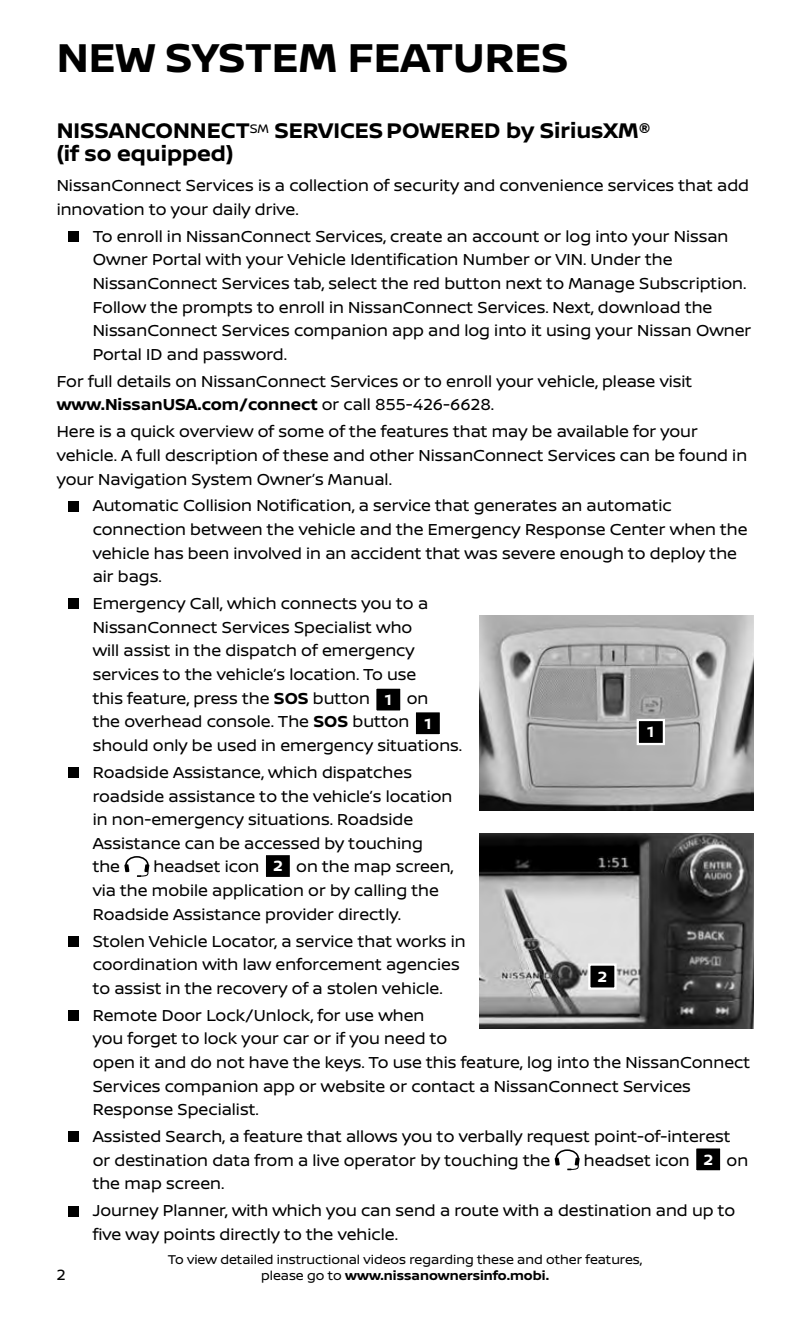
<style>
.page{position:relative;width:810px;height:1337px;background:#fff}
.page>*{position:absolute;margin:0;border:0;box-sizing:border-box;transform-origin:0 0}
.t1{font:700 42.75px "Nissan Brand";color:#000}
.t2{font:700 22.5px/22.5px "Nissan Brand";color:#000}
.t3{font:16.88px/23.6px "Nissan Brand";color:#000}
.t4{font:700 15.75px "Nissan Brand";color:#fff}
.t5{font:15.75px "Nissan Brand";color:#000}
.t6{font:13.5px "Nissan Brand";color:#000}
.t7{font:700 13.5px "Nissan Brand";color:#000}
.s1{font-weight:700}
.s2{font-weight:700;font-size:15.75px;color:#fff}
.s3{font-weight:400}
</style>
<div class="page">
<div style="left:68px;top:231px;width:10px;height:11px;background:#000"></div>
<div style="left:68px;top:501px;width:10px;height:10px;background:#000"></div>
<div style="left:68px;top:598px;width:10px;height:11px;background:#000"></div>
<div style="left:375px;top:687px;width:26px;height:24px;background:#000"></div>
<div style="left:374px;top:686px;width:29px;height:26px;border:2px solid #fff"></div>
<div style="left:415px;top:711px;width:26px;height:24px;background:#000"></div>
<div style="left:414px;top:710px;width:28px;height:26px;border:2px solid #fff"></div>
<div style="left:68px;top:767px;width:10px;height:11px;background:#000"></div>
<svg style="left:124px;top:856px;width:25px;height:21px"></svg>
<div style="left:265px;top:854px;width:26px;height:24px;background:#000"></div>
<div style="left:264px;top:853px;width:28px;height:26px;border:2px solid #fff"></div>
<div style="left:68px;top:936px;width:10px;height:10px;background:#000"></div>
<div style="left:68px;top:1010px;width:10px;height:10px;background:#000"></div>
<div style="left:68px;top:1131px;width:10px;height:11px;background:#000"></div>
<svg style="left:555px;top:1149px;width:25px;height:21px"></svg>
<div style="left:695px;top:1147px;width:26px;height:24px;background:#000"></div>
<div style="left:694px;top:1146px;width:28px;height:26px;border:2px solid #fff"></div>
<div style="left:68px;top:1205px;width:10px;height:11px;background:#000"></div>
<img style="left:480px;top:615px;width:273px;height:195px">
<div style="left:638px;top:720px;width:26px;height:24px;background:#000"></div>
<div style="left:637px;top:719px;width:28px;height:26px;border:2px solid #fff"></div>
<img style="left:480px;top:833px;width:273px;height:195px">
<div style="left:589px;top:964px;width:26px;height:24px;background:#000"></div>
<div style="left:588px;top:963px;width:29px;height:26px;border:2px solid #fff"></div>
<h1 class="t1" style="left:57px;top:27px;width:514px">NEW SYSTEM FEATURES</h1>
<h2 class="t2" style="left:57px;top:119px;width:595px">NISSANCONNECT<sup>SM</sup> SERVICESPOWERED by SiriusXM® (if so equipped)</h2>
<p class="t3" style="left:57px;top:173px;width:694px">NissanConnect Services is a collection of security and convenience services that add innovation to your daily drive.</p>
<p class="t3" style="left:93px;top:223px;width:660px">To enroll in NissanConnect Services, create an account or log into your Nissan Owner Portal with your Vehicle Identification Number or VIN. Under the NissanConnect Services tab, select the red button next to Manage Subscription.<br>Follow the prompts to enroll in NissanConnect Services. Next, download the NissanConnect Services companion app and log into it using your Nissan Owner Portal ID and password.</p>
<p class="t3" style="left:57px;top:368px;width:637px">For full details on NissanConnect Services or to enroll your vehicle, please visit <span class="s1">www.NissanUSA.com/connect</span> or call 855-426-6628.</p>
<p class="t3" style="left:57px;top:419px;width:692px">Here is a quick overview of some of the features that may be available for your vehicle. A full description of these and other NissanConnect Services can be found in your Navigation System Owner’s Manual.</p>
<p class="t3" style="left:93px;top:493px;width:656px">Automatic Collision Notification, a service that generates an automatic connection between the vehicle and the Emergency Response Center when the vehicle has been involved in an accident that was severe enough to deploy the air bags.</p>
<p class="t3" style="left:93px;top:591px;width:371px">Emergency Call, which connects you to a NissanConnect Services Specialist who<br>will assist in the dispatch of emergency services to the vehicle’s location. To use<br>this feature, press the <span class="s1">SOS</span> button <span class="s2">1</span> on<br>the overhead console. The <span class="s1">SOS</span> button <span class="s2">1 </span>should only be used in emergency situations.</p>
<p class="t3" style="left:93px;top:759px;width:361px">Roadside Assistance, which dispatches roadside assistance to the vehicle’s location in non-emergency situations. Roadside Assistance can be accessed by touching the</p>
<p class="t4" style="left:647px;top:720px;width:9px">1</p>
<p class="t3" style="left:93px;top:854px;width:363px;text-indent:61px">headset icon <span class="s2">2</span> on the map screen, via the mobile application or by calling the<br>Roadside Assistance provider directly.</p>
<p class="t3" style="left:93px;top:928px;width:374px">Stolen Vehicle Locator, a service that works in coordination with law enforcement agencies to assist in the recovery of a stolen vehicle.</p>
<p class="t3" style="left:93px;top:1002px;width:659px">Remote Door Lock/Unlock, for use when<br>you forget to lock your car or if you need to<br>open it and do not have the keys. To use this feature, log into the NissanConnect Services companion app or website or contact a NissanConnect Services Response Specialist.</p>
<p class="t3" style="left:93px;top:1123px;width:639px">Assisted Search, a feature that allows you to verbally request point-of-interest or destination data from a live operator by touching the</p>
<p class="t4" style="left:598px;top:965px;width:11px">2</p>
<p class="t3" style="left:584px;top:1147px;width:166px">headset icon <span class="s2">2</span> on</p>
<p class="t3" style="left:93px;top:1169px;width:644px;line-height:26.8px">the map screen.<br>Journey Planner, with which you can send a route with a destination and up to</p>
<p class="t3" style="left:93px;top:1221px;width:307px">five way points directly to the vehicle.</p>
<p class="t6" style="left:168px;top:1249px;width:476px">To view detailed instructional videos regarding these and other features,</p>
<p class="t5" style="left:57px;top:1263px;width:11px">2</p>
<p class="t7" style="left:261px;top:1265px;width:289px"><span class="s3">please go to</span> www.nissanownersinfo.mobi.</p>
</div>
